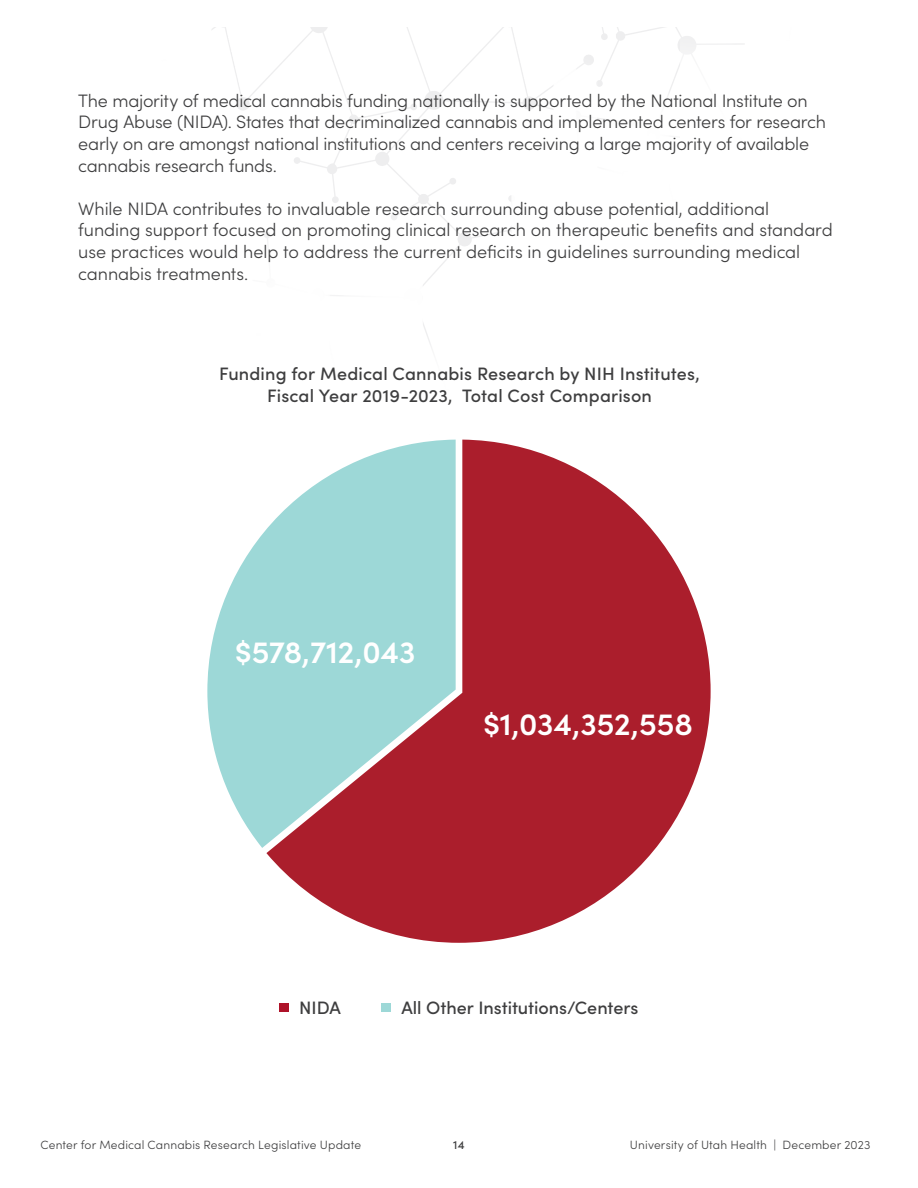
<style>
.page{position:relative;width:918px;height:1188px;background:#fff}
.page>*{position:absolute;margin:0;border:0;box-sizing:border-box;transform-origin:0 0}
.t1{font:600 31.2px "Sofia Pro";color:#fff}
.t2{font:300 18px/21.6px "Sofia Pro";letter-spacing:-.01em;color:#3e3e3f}
.t3{font:500 18px/21.6px "Sofia Pro";letter-spacing:.005em;color:#3e3e3f;text-align:center}
.t4{font:300 12px "Sofia Pro";letter-spacing:.015em;color:#3e3e3f}
.t5{font:500 12px "Sofia Pro";color:#3e3e3f}
</style>
<div class="page">
<svg style="left:236px;top:97px;width:14px;height:13px"></svg>
<svg style="left:264px;top:231px;width:247px;height:55px"></svg>
<svg style="left:635px;top:27px;width:91px;height:60px"></svg>
<svg style="left:293px;top:27px;width:342px;height:178px"></svg>
<svg style="left:207px;top:530px;width:59px;height:318px;fill:#9dd8d7"></svg>
<svg style="left:266px;top:440px;width:445px;height:503px;fill:#ab1e2c"></svg>
<div style="left:279px;top:1003px;width:10px;height:9px;background:#ae1229"></div>
<div style="left:382px;top:1003px;width:9px;height:9px;background:#9dd8d7"></div>
<p class="t2" style="left:78px;top:89px;width:749px">The majority of medical cannabis funding nationally is supported by the National Institute on Drug Abuse (NIDA). States that decriminalized cannabis and implemented centers for research early on are amongst national institutions and centers receiving a large majority of available cannabis research funds.</p>
<p class="t2" style="left:78px;top:197px;width:756px">While NIDA contributes to invaluable research surrounding abuse potential, additional funding support focused on promoting clinical research on therapeutic benefits and standard use practices would help to address the current deficits in guidelines surrounding medical cannabis treatments.</p>
<p class="t3" style="left:219px;top:362px;width:482px">Funding for Medical Cannabis Research by NIH Institutes,<br>Fiscal Year 2019-2023, Total Cost Comparison</p>
<p class="t1" style="left:235px;top:629px;width:182px">$578,712,043</p>
<p class="t1" style="left:484px;top:701px;width:211px">$1,034,352,558</p>
<p class="t3" style="left:299px;top:996px;width:43px">NIDA</p>
<p class="t3" style="left:401px;top:996px;width:239px">All Other Institutions/Centers</p>
<p class="t4" style="left:40px;top:1136px;width:322px">Center for Medical Cannabis Research Legislative Update</p>
<p class="t5" style="left:453px;top:1136px;width:13px">14</p>
<p class="t4" style="left:630px;top:1136px;width:242px">University of Utah Health | December 2023</p>
</div>
